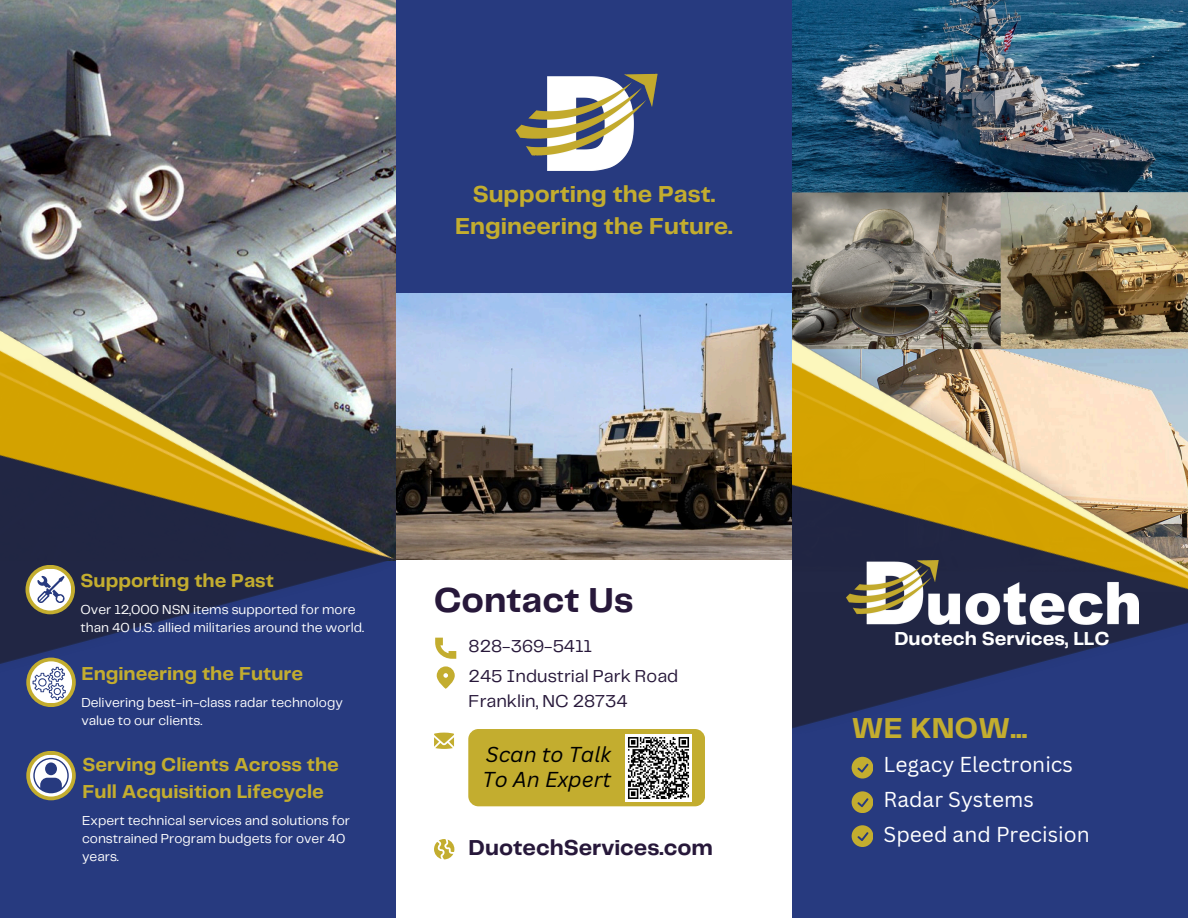
<style>
.page{position:relative;width:1188px;height:918px;background:#273a7f}
.page>*{position:absolute;margin:0;border:0;box-sizing:border-box;transform-origin:0 0}
.t1{font:700 36px "Telegraf";color:#27183a}
.t2{font:700 30px "Telegraf";color:#c3ad2f}
.t3{font:700 24px/32.7px "Telegraf";color:#c3ad2f;text-align:center}
.t4{font:700 22.5px "Telegraf";color:#27183a}
.t5{font:21px/34.8px "Canva Sans";color:#fff}
.t6{font:italic 21px/24.8px "Canva Sans";color:#000}
.t7{font:700 19.5px/27px "Telegraf";color:#c3ad2f}
.t8{font:700 19.5px "Telegraf";color:#fff}
.t9{font:18px/30.3px "Telegraf";color:#27183a}
.t10{font:13.5px/18px "Telegraf";color:#fff}
</style>
<div class="page">
<img style="left:792px;top:0;width:396px;height:107px">
<img style="left:792px;top:107px;width:396px;height:622px">
<div style="left:396px;top:483px;width:396px;height:435px;background:#fff"></div>
<svg style="left:437px;top:666px;width:18px;height:23px"></svg>
<svg style="left:434px;top:733px;width:20px;height:16px"></svg>
<svg style="left:434px;top:839px;width:20px;height:20px"></svg>
<img style="left:410px;top:293px;width:382px;height:267px">
<img style="left:0;top:0;width:396px;height:60px">
<img style="left:0;top:60px;width:410px;height:634px">
<svg style="left:435px;top:638px;width:21px;height:21px"></svg>
<img style="left:846px;top:560px;width:293px;height:64px">
<svg style="left:852px;top:757px;width:21px;height:21px"></svg>
<svg style="left:852px;top:791px;width:21px;height:22px"></svg>
<svg style="left:852px;top:825px;width:21px;height:22px"></svg>
<div style="left:468px;top:729px;width:237px;height:77px;background:#c3ad2f;border-radius:10px"></div>
<img style="left:515px;top:73px;width:143px;height:98px">
<div style="left:26px;top:565px;width:49px;height:49px;background:#c3ad2f;border-radius:50%"></div>
<div style="left:29px;top:569px;width:42px;height:42px;background:#fff;border-radius:50%"></div>
<svg style="left:37px;top:576px;width:28px;height:27px"></svg>
<svg style="left:26px;top:751px;width:50px;height:49px"></svg>
<svg style="left:30px;top:755px;width:42px;height:42px"></svg>
<svg style="left:33px;top:758px;width:36px;height:35px"></svg>
<svg style="left:26px;top:658px;width:50px;height:49px"></svg>
<svg style="left:30px;top:661px;width:42px;height:42px"></svg>
<svg style="left:33px;top:667px;width:33px;height:33px"></svg>
<img style="left:625px;top:735px;width:67px;height:66px">
<h4 class="t3" style="left:455px;top:179px;width:279px">Supporting the Past.<br>Engineering the Future.</h4>
<p class="t7" style="left:81px;top:568px;width:195px">Supporting the Past</p>
<p class="t10" style="left:81px;top:601px;width:285px">Over 12,000 NSN items supported for more than 40 U.S. allied militaries around the world.</p>
<p class="t7" style="left:81px;top:661px;width:223px">Engineering the Future</p>
<h6 class="t10" style="left:81px;top:694px;width:263px">Delivering best-in-class radar technology value to our clients.</h6>
<h5 class="t7" style="left:82px;top:752px;width:258px">Serving Clients Across the<br>Full Acquisition Lifecycle</h5>
<p class="t10" style="left:82px;top:812px;width:269px">Expert technical services and solutions for constrained Program budgets for over 40 years.</p>
<p class="t1" style="left:434px;top:584px;width:201px">Contact Us</p>
<h4 class="t9" style="left:469px;top:632px;width:211px">828-369-5411<br>245 Industrial Park Road</h4>
<h4 class="t9" style="left:469px;top:687px;width:160px">Franklin, NC 28734</h4>
<p class="t6" style="left:482px;top:742px;width:130px">Scan to Talk<br>To An Expert</p>
<h3 class="t4" style="left:469px;top:838px;width:246px">DuotechServices.com</h3>
<p class="t8" style="left:894px;top:630px;width:217px">Duotech Services, LLC</p>
<p class="t2" style="left:852px;top:715px;width:177px">WE KNOW...</p>
<p class="t5" style="left:884px;top:747px;width:208px">Legacy Electronics<br>Radar Systems<br>Speed and Precision</p>
</div>
